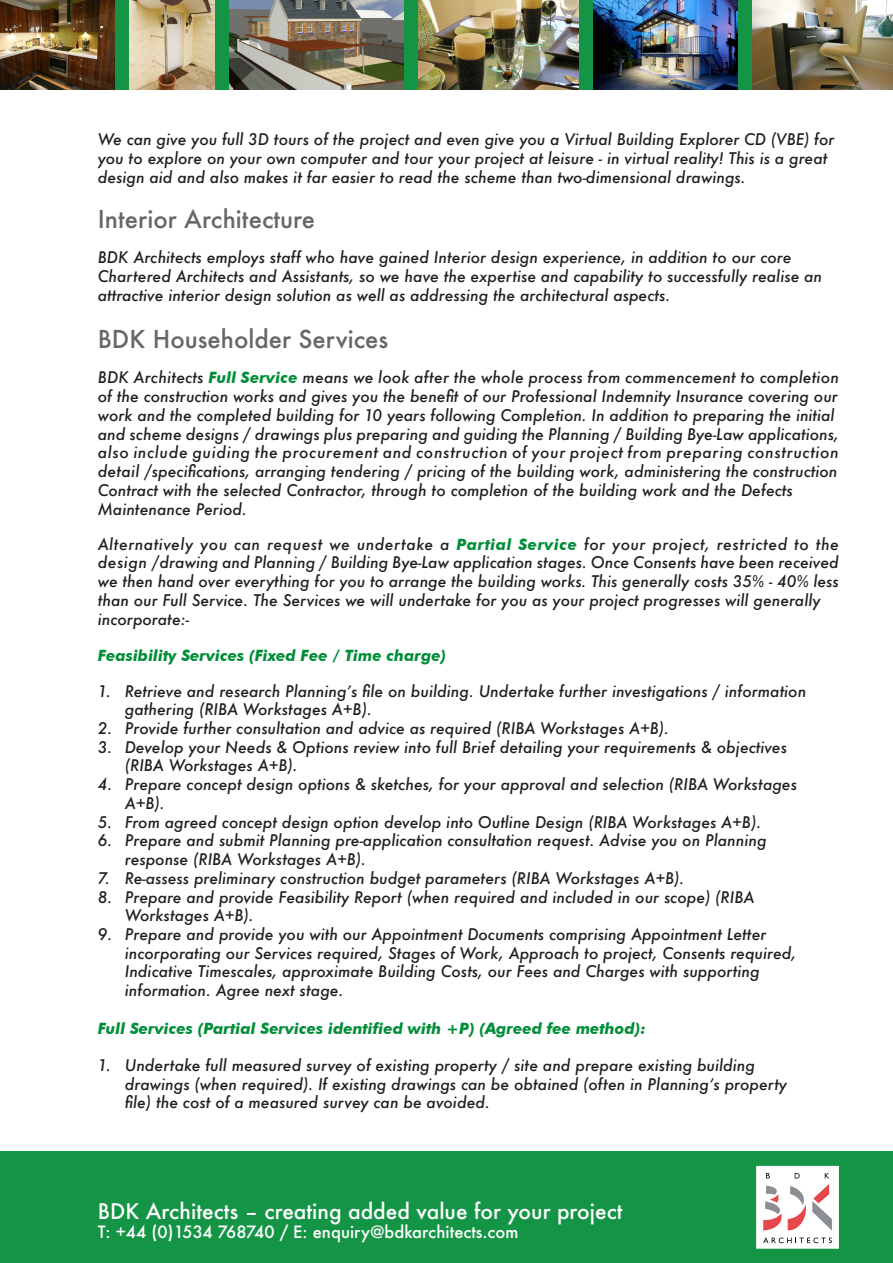
<style>
.page{position:relative;width:893px;height:1263px;background:#fff}
.page>*{position:absolute;margin:0;border:0;box-sizing:border-box;transform-origin:0 0}
.t1{font:500 24px "Futura";color:#67676a}
.t2{font:500 21px "Futura";color:#fff}
.t3{font:500 16.5px "Futura";color:#fff}
.t4{font:italic 500 15.6px/18.8px "Futura";color:#231f20;text-align:justify}
.t5{font:italic 500 15.6px/18.8px "Futura";letter-spacing:.02em;color:#231f20}
.t6{font:italic 700 15.6px "Futura BT";color:#008e38}
.s1{font-family:"Futura BT";font-weight:700;color:#008e38}
</style>
<div class="page">
<div style="left:0;top:1151px;width:893px;height:112px;background:#149546"></div>
<div style="left:756px;top:1166px;width:83px;height:83px;background:#fff;border:1px solid #fff"></div>
<svg style="left:788px;top:1186px;width:18px;height:44px"></svg>
<svg style="left:763px;top:1186px;width:18px;height:44px"></svg>
<svg style="left:812px;top:1184px;width:20px;height:46px"></svg>
<svg style="left:763px;top:1237px;width:69px;height:6px"></svg>
<svg style="left:766px;top:1173px;width:4px;height:5px"></svg>
<svg style="left:795px;top:1173px;width:5px;height:5px"></svg>
<svg style="left:825px;top:1173px;width:4px;height:5px"></svg>
<div style="left:115px;top:0;width:638px;height:89px;background:#149546"></div>
<img style="left:0;top:0;width:115px;height:89px">
<img style="left:130px;top:0;width:85px;height:89px">
<img style="left:419px;top:0;width:159px;height:89px">
<img style="left:593px;top:0;width:145px;height:89px">
<img style="left:753px;top:0;width:140px;height:89px">
<img style="left:230px;top:0;width:174px;height:89px">
<p class="t4" style="left:98px;top:130px;width:738px">We can give you full 3D tours of the project and even give you a Virtual Building Explorer CD (VBE) for</p>
<p class="t4" style="left:98px;top:149px;width:731px">you to explore on your own computer and tour your project at leisure - in virtual reality! This is a great</p>
<p class="t4" style="left:98px;top:167px;width:649px">design aid and also makes it far easier to read the scheme than two-dimensional drawings.</p>
<p class="t1" style="left:98px;top:203px;width:219px">Interior Architecture</p>
<p class="t4" style="left:98px;top:248px;width:695px">BDK Architects employs staff who have gained Interior design experience, in addition to our core</p>
<p class="t4" style="left:98px;top:267px;width:726px">Chartered Architects and Assistants, so we have the expertise and capability to successfully realise an</p>
<p class="t4" style="left:98px;top:285px;width:574px">attractive interior design solution as well as addressing the architectural aspects.</p>
<p class="t1" style="left:98px;top:323px;width:292px">BDK Householder Services</p>
<p class="t4" style="left:98px;top:368px;width:743px">BDK Architects <span class="s1">Full Service</span> means we look after the whole process from commencement to completion</p>
<p class="t4" style="left:98px;top:387px;width:741px">of the construction works and gives you the benefit of our Professional Indemnity Insurance covering our</p>
<p class="t4" style="left:98px;top:406px;width:738px">work and the completed building for 10 years following Completion. In addition to preparing the initial</p>
<p class="t4" style="left:98px;top:424px;width:742px">and scheme designs / drawings plus preparing and guiding the Planning / Building Bye-Law applications,</p>
<p class="t5" style="left:98px;top:443px;width:742px">also include guiding the procurement and construction of your project from preparing construction detail /specifications, arranging tendering / pricing of the building work, administering the construction</p>
<p class="t4" style="left:98px;top:480px;width:696px">Contract with the selected Contractor, through to completion of the building work and the Defects</p>
<p class="t4" style="left:98px;top:499px;width:151px">Maintenance Period.</p>
<p class="t4" style="left:98px;top:534px;width:743px">Alternatively you can request we undertake a <span class="s1">Partial Service</span> for your project, restricted to the design /drawing and Planning / Building Bye-Law application stages. Once Consents have been received we then hand over everything for you to arrange the building works. This generally costs 35% - 40% less</p>
<p class="t4" style="left:98px;top:591px;width:724px">than our Full Service. The Services we will undertake for you as your project progresses will generally</p>
<p class="t4" style="left:98px;top:609px;width:93px">incorporate:-</p>
<p class="t6" style="left:98px;top:646px;width:350px">Feasibility Services (Fixed Fee / Time charge)</p>
<p class="t4" style="left:98px;top:681px;width:710px">1. Retrieve and research Planning’s file on building. Undertake further investigations / information</p>
<p class="t4" style="left:125px;top:700px;width:248px">gathering (RIBA Workstages A+B).</p>
<p class="t4" style="left:98px;top:719px;width:573px">2. Provide further consultation and advice as required (RIBA Workstages A+B).</p>
<p class="t4" style="left:98px;top:737px;width:691px">3. Develop your Needs &amp; Options review into full Brief detailing your requirements &amp; objectives</p>
<p class="t4" style="left:125px;top:756px;width:174px">(RIBA Workstages A+B).</p>
<p class="t4" style="left:98px;top:775px;width:701px">4. Prepare concept design options &amp; sketches, for your approval and selection (RIBA Workstages</p>
<p class="t4" style="left:125px;top:794px;width:41px">A+B).</p>
<p class="t4" style="left:98px;top:812px;width:665px">5. From agreed concept design option develop into Outline Design (RIBA Workstages A+B).</p>
<p class="t4" style="left:98px;top:831px;width:670px">6. Prepare and submit Planning pre-application consultation request. Advise you on Planning</p>
<p class="t4" style="left:125px;top:850px;width:243px">response (RIBA Workstages A+B).</p>
<p class="t4" style="left:98px;top:868px;width:588px">7. Re-assess preliminary construction budget parameters (RIBA Workstages A+B).</p>
<p class="t4" style="left:98px;top:887px;width:658px">8. Prepare and provide Feasibility Report (when required and included in our scope) (RIBA</p>
<p class="t4" style="left:125px;top:906px;width:130px">Workstages A+B).</p>
<p class="t4" style="left:98px;top:925px;width:670px">9. Prepare and provide you with our Appointment Documents comprising Appointment Letter</p>
<p class="t4" style="left:125px;top:943px;width:673px">incorporating our Services required, Stages of Work, Approach to project, Consents required,</p>
<p class="t4" style="left:125px;top:962px;width:636px">Indicative Timescales, approximate Building Costs, our Fees and Charges with supporting</p>
<p class="t4" style="left:125px;top:981px;width:220px">information. Agree next stage.</p>
<p class="t6" style="left:98px;top:1018px;width:550px">Full Services (Partial Services identified with +P) (Agreed fee method):</p>
<p class="t4" style="left:98px;top:1056px;width:659px">1. Undertake full measured survey of existing property / site and prepare existing building</p>
<p class="t4" style="left:125px;top:1074px;width:664px">drawings (when required). If existing drawings can be obtained (often in Planning’s property</p>
<p class="t4" style="left:125px;top:1093px;width:367px">file) the cost of a measured survey can be avoided.</p>
<p class="t2" style="left:97px;top:1190px;width:526px">BDK Architects – creating added value for your project</p>
<p class="t3" style="left:97px;top:1215px;width:422px">T: +44 (0)1534 768740 / E: enquiry@bdkarchitects.com</p>
<p class="t2" style="left:98px;top:1196px;width:526px">BDK Architects – creating added value for your project</p>
</div>
